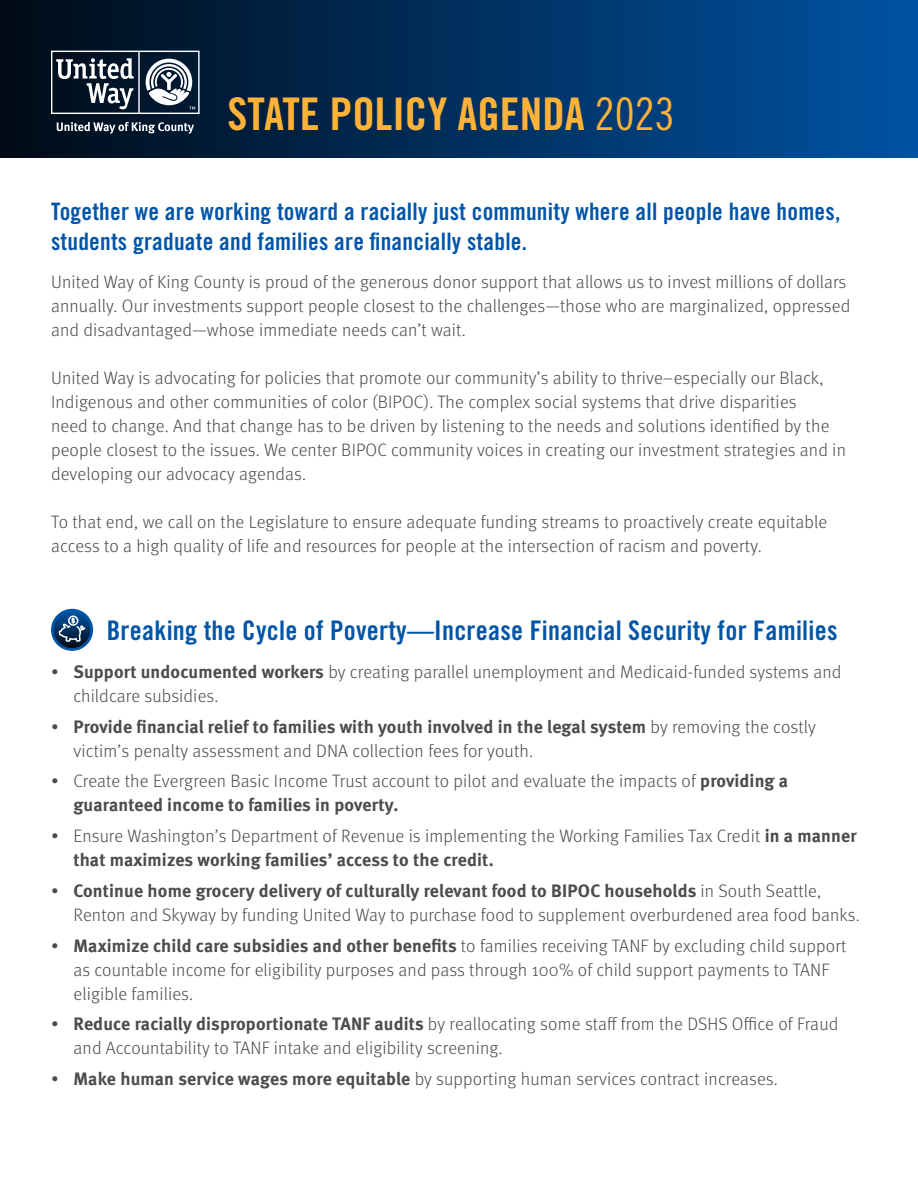
<style>
.page{position:relative;width:918px;height:1188px;background:#fff}
.page>*{position:absolute;margin:0;border:0;box-sizing:border-box;transform-origin:0 0}
.t1{font:45px "Trade Gothic LT Std Bd Cn 20";color:#ffb238}
.Subhead_1{font:27px "Trade Gothic LT Std Bd Cn 20";letter-spacing:.01em;color:#0155a7}
.Subhead_1-2{font:24px/30px "Trade Gothic LT Std Bd Cn 20";letter-spacing:.01em;color:#0155a7}
.Body{font:300 18px/24px "Meta OT";letter-spacing:.01em;color:#4b4c4d}
.s1{font-family:"Trade Gothic LT Std Cn 18"}
.s2{font-family:"Meta Bold LF";font-weight:400}
</style>
<div class="page">
<div style="left:0;top:0;width:918px;height:158px;background:linear-gradient(to right,#010c16,#0052a3)"></div>
<svg style="left:51px;top:51px;width:149px;height:63px"></svg>
<svg style="left:57px;top:122px;width:137px;height:12px;background:#4e5c6a"></svg>
<svg style="left:51px;top:609px;width:42px;height:42px"></svg>
<svg style="left:54px;top:612px;width:36px;height:36px"></svg>
<svg style="left:58px;top:615px;width:29px;height:28px"></svg>
<p class="t1" style="left:227px;top:86px;width:449px">STATE POLICY AGENDA <span class="s1">2023</span></p>
<p class="Subhead_1-2" style="left:51px;top:197px;width:791px">Together we are working toward a racially just community where all people have homes, students graduate and families are financially stable.</p>
<p class="Body" style="left:51px;top:270px;width:801px">United Way of King County is proud of the generous donor support that allows us to invest millions of dollars annually. Our investments support people closest to the challenges—those who are marginalized, oppressed and disadvantaged—whose immediate needs can’t wait.</p>
<p class="Body" style="left:51px;top:366px;width:796px">United Way is advocating for policies that promote our community’s ability to thrive–especially our Black, Indigenous and other communities of color (BIPOC). The complex social systems that drive disparities<br>need to change. And that change has to be driven by listening to the needs and solutions identified by the people closest to the issues. We center BIPOC community voices in creating our investment strategies and in developing our advocacy agendas.</p>
<p class="Body" style="left:51px;top:510px;width:778px">To that end, we call on the Legislature to ensure adequate funding streams to proactively create equitable access to a high quality of life and resources for people at the intersection of racism and poverty.</p>
<p class="Subhead_1" style="left:107px;top:614px;width:732px">Breaking the Cycle of Poverty—Increase Financial Security for Families</p>
<p class="Body" style="left:74px;top:660px;width:769px;text-indent:-22px">• <span class="s2">Support undocumented workers</span> by creating parallel unemployment and Medicaid-funded systems and childcare subsidies.</p>
<p class="Body" style="left:74px;top:715px;width:744px;text-indent:-22px">• <span class="s2">Provide financial relief to families with youth involved in the legal system</span> by removing the costly victim’s penalty assessment and DNA collection fees for youth.</p>
<p class="Body" style="left:74px;top:769px;width:716px;text-indent:-22px">• Create the Evergreen Basic Income Trust account to pilot and evaluate the impacts of <span class="s2">providing a guaranteed income to families in poverty.</span></p>
<p class="Body" style="left:74px;top:824px;width:785px;text-indent:-22px">• Ensure Washington’s Department of Revenue is implementing the Working Families Tax Credit <span class="s2">in a manner that maximizes working families’ access to the credit.</span></p>
<p class="Body" style="left:74px;top:879px;width:788px;text-indent:-22px">• <span class="s2">Continue home grocery delivery of culturally relevant food to BIPOC households</span> in South Seattle,<br>Renton and Skyway by funding United Way to purchase food to supplement overburdened area food banks.</p>
<p class="Body" style="left:74px;top:934px;width:774px;text-indent:-22px">• <span class="s2">Maximize child care subsidies and other benefits</span> to families receiving TANF by excluding child support as countable income for eligibility purposes and pass through 100% of child support payments to TANF eligible families.</p>
<p class="Body" style="left:74px;top:1012px;width:766px;text-indent:-22px">• <span class="s2">Reduce racially disproportionate TANF audits</span> by reallocating some staff from the DSHS Office of Fraud and Accountability to TANF intake and eligibility screening.</p>
<p class="Body" style="left:51px;top:1067px;width:728px">• <span class="s2">Make human service wages more equitable</span> by supporting human services contract increases.</p>
</div>
